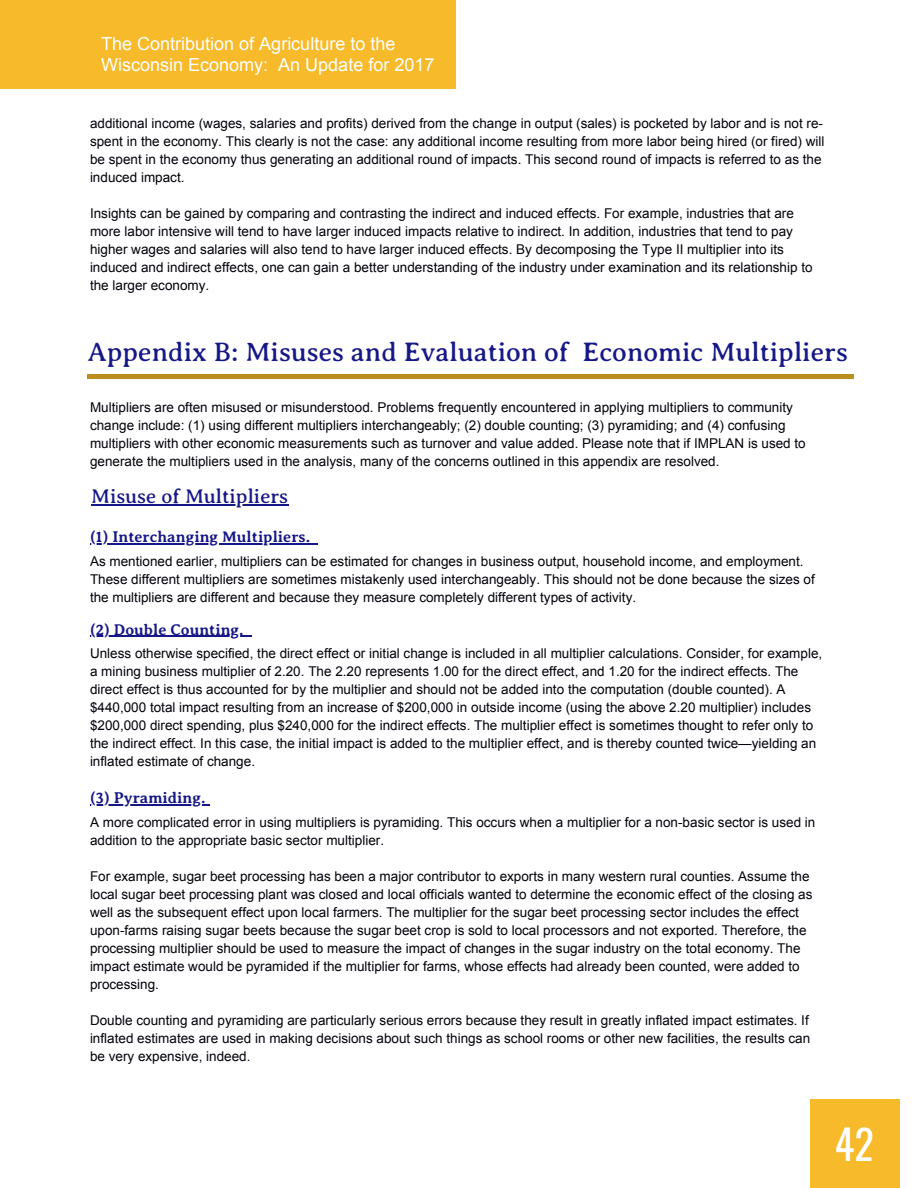
<style>
.page{position:relative;width:918px;height:1188px;background:#fff}
.page>*{position:absolute;margin:0;border:0;box-sizing:border-box;transform-origin:0 0}
.t1{font:40.5px "Oswald";color:#fff}
.t2{font:27px "Averia Serif Libre";color:#171887}
.t3{font:20.25px "Averia Serif Libre";color:#171887}
.t4{font:18px/21.3px "Arial";color:#fff}
.t5{font:700 15.75px "Averia Serif Libre";color:#171887}
.t6{font:13.5px/18px "Arial";color:#02020b}
</style>
<div class="page">
<div style="left:0;top:0;width:456px;height:89px;background:#f6ba2a"></div>
<div style="left:810px;top:1099px;width:90px;height:89px;background:#f6ba2a"></div>
<hr style="left:88px;top:375px;width:766px;height:4px;background:#bc8e20">
<hr style="left:91px;top:504px;width:197px;height:1px;background:#171887">
<hr style="left:90px;top:543px;width:220px;height:1px;background:#171887">
<hr style="left:90px;top:636px;width:154px;height:1px;background:#171887">
<hr style="left:90px;top:804px;width:116px;height:1px;background:#171887">
<h3 class="t4" style="left:101px;top:33px;width:335px">The Contribution of Agriculture to the<br>Wisconsin Economy: An Update for 2017</h3>
<p class="t6" style="left:90px;top:115px;width:736px">additional income (wages, salaries and profits) derived from the change in output (sales) is pocketed by labor and is not re&shy;spent in the economy. This clearly is not the case: any additional income resulting from more labor being hired (or fired) will be spent in the economy thus generating an additional round of impacts. This second round of impacts is referred to as the induced impact.</p>
<p class="t6" style="left:90px;top:205px;width:724px">Insights can be gained by comparing and contrasting the indirect and induced effects. For example, industries that are more labor intensive will tend to have larger induced impacts relative to indirect. In addition, industries that tend to pay higher wages and salaries will also tend to have larger induced effects. By decomposing the Type II multiplier into its induced and indirect effects, one can gain a better understanding of the industry under examination and its relationship to the larger economy.</p>
<h2 class="t2" style="left:88px;top:337px;width:762px">Appendix B: Misuses and Evaluation of Economic Multipliers</h2>
<p class="t6" style="left:90px;top:398px;width:717px">Multipliers are often misused or misunderstood. Problems frequently encountered in applying multipliers to community change include: (1) using different multipliers interchangeably; (2) double counting; (3) pyramiding; and (4) confusing multipliers with other economic measurements such as turnover and value added. Please note that if IMPLAN is used to generate the multipliers used in the analysis, many of the concerns outlined in this appendix are resolved.</p>
<h3 class="t3" style="left:91px;top:485px;width:199px">Misuse of Multipliers</h3>
<p class="t5" style="left:90px;top:528px;width:222px">(1) Interchanging Multipliers.</p>
<p class="t6" style="left:90px;top:552px;width:726px">As mentioned earlier, multipliers can be estimated for changes in business output, household income, and employment.<br>These different multipliers are sometimes mistakenly used interchangeably. This should not be done because the sizes of the multipliers are different and because they measure completely different types of activity.</p>
<p class="t5" style="left:90px;top:620px;width:155px">(2) Double Counting.</p>
<p class="t6" style="left:90px;top:645px;width:734px">Unless otherwise specified, the direct effect or initial change is included in all multiplier calculations. Consider, for example, a mining business multiplier of 2.20. The 2.20 represents 1.00 for the direct effect, and 1.20 for the indirect effects. The direct effect is thus accounted for by the multiplier and should not be added into the computation (double counted). A $440,000 total impact resulting from an increase of $200,000 in outside income (using the above 2.20 multiplier) includes $200,000 direct spending, plus $240,000 for the indirect effects. The multiplier effect is sometimes thought to refer only to the indirect effect. In this case, the initial impact is added to the multiplier effect, and is thereby counted twice—yielding an inflated estimate of change.</p>
<p class="t5" style="left:90px;top:789px;width:117px">(3) Pyramiding.</p>
<p class="t6" style="left:90px;top:813px;width:727px">A more complicated error in using multipliers is pyramiding. This occurs when a multiplier for a non-basic sector is used in addition to the appropriate basic sector multiplier.</p>
<p class="t6" style="left:90px;top:867px;width:724px">For example, sugar beet processing has been a major contributor to exports in many western rural counties. Assume the local sugar beet processing plant was closed and local officials wanted to determine the economic effect of the closing as well as the subsequent effect upon local farmers. The multiplier for the sugar beet processing sector includes the effect upon-farms raising sugar beets because the sugar beet crop is sold to local processors and not exported. Therefore, the processing multiplier should be used to measure the impact of changes in the sugar industry on the total economy. The impact estimate would be pyramided if the multiplier for farms, whose effects had already been counted, were added to processing.</p>
<p class="t6" style="left:90px;top:1011px;width:722px;text-align:justify">Double counting and pyramiding are particularly serious errors because they result in greatly inflated impact estimates. If inflated estimates are used in making decisions about such things as school rooms or other new facilities, the results can be very expensive, indeed.</p>
<h1 class="t1" style="left:835px;top:1108px;width:40px">42</h1>
</div>
